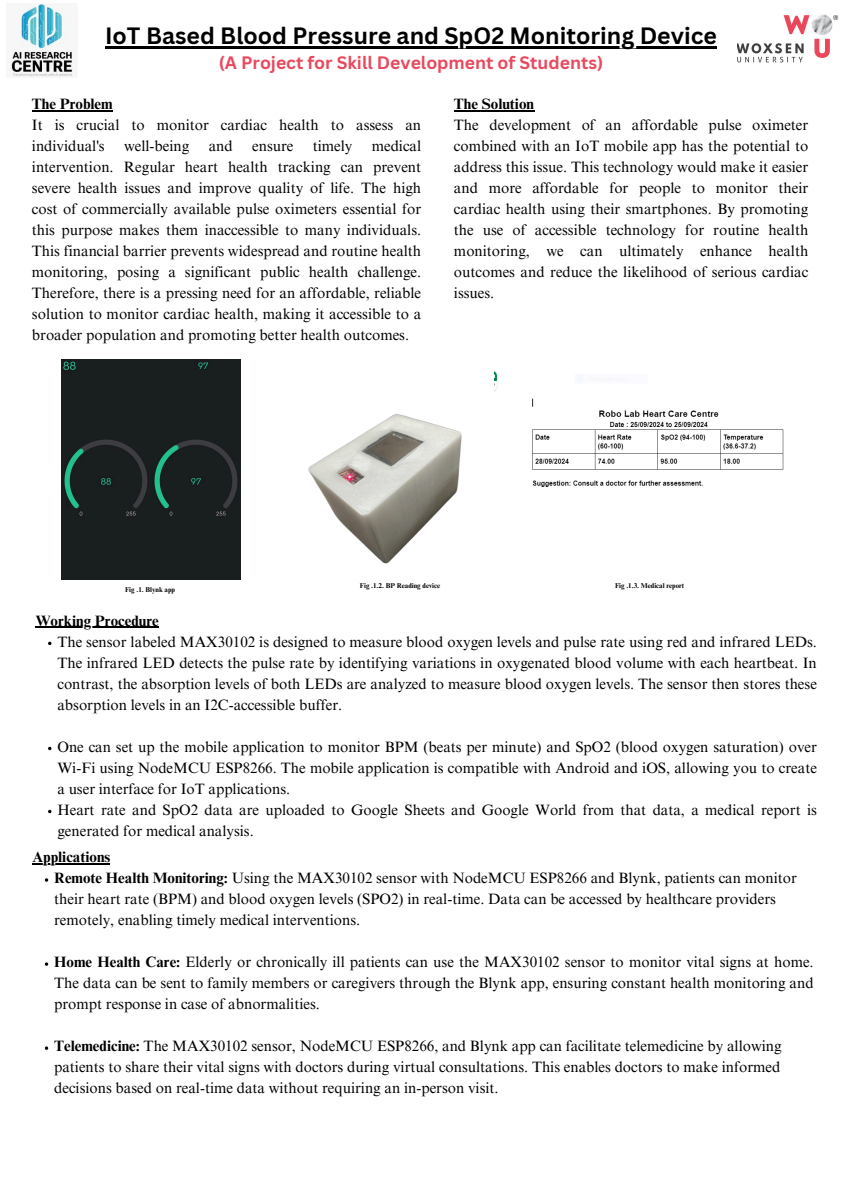
<style>
.page{position:relative;width:842px;height:1193px;background:#fff}
.page>*{position:absolute;margin:0;border:0;box-sizing:border-box;transform-origin:0 0}
.t1{font:700 23px "Canva Sans";color:#000}
.t2{font:700 17.5px "Canva Sans";color:#e9495e}
.t3{font:15px/21px "Times NRMT Pro";color:#000}
.t4{font:700 7px "Times NRMT Pro";color:#000}
.s1{font-weight:700}
</style>
<div class="page">
<img style="left:9px;top:4px;width:66px;height:73px">
<img style="left:738px;top:14px;width:101px;height:49px">
<div style="left:62px;top:359px;width:178px;height:220px;background:#191e1e"></div>
<img style="left:308px;top:413px;width:154px;height:151px">
<img style="left:495px;top:371px;width:289px;height:116px">
<hr style="left:105px;top:46px;width:612px;height:2px;background:#000">
<hr style="left:454px;top:110px;width:80px;height:1px;background:#000">
<hr style="left:32px;top:110px;width:81px;height:1px;background:#000">
<hr style="left:36px;top:626px;width:123px;height:1px;background:#000">
<hr style="left:32px;top:862px;width:78px;height:2px;background:#000">
<h4 class="t1" style="left:105px;top:20px;width:613px">IoT Based Blood Pressure and SpO2 Monitoring Device</h4>
<p class="t2" style="left:219px;top:51px;width:386px">(A Project for Skill Development of Students)</p>
<p class="t3" style="left:32px;top:95px;width:391px"><span class="s1">The Problem<br></span>It is crucial to monitor cardiac health to assess an individual's</p>
<p class="t3" style="left:32px;top:137px;width:391px;text-align:justify;text-indent:340px">medical intervention. Regular heart health tracking can prevent severe health issues and improve quality of life. The high cost of commercially available pulse oximeters essential for this purpose makes them inaccessible to many individuals.<br>This financial barrier prevents widespread and routine health monitoring, posing a significant public health challenge.<br>Therefore, there is a pressing need for an affordable, reliable solution to monitor cardiac health, making it accessible to a broader population and promoting better health outcomes.</p>
<p class="t3" style="left:124px;top:137px;width:67px">well-being</p>
<p class="t3" style="left:209px;top:137px;width:26px">and</p>
<p class="t3" style="left:252px;top:137px;width:43px">ensure</p>
<p class="t3" style="left:313px;top:137px;width:41px">timely</p>
<p class="t3" style="left:454px;top:95px;width:356px"><span class="s1">The Solution<br></span>The development of an affordable pulse oximeter combined with an IoT mobile app has the potential to address this issue. This technology would make it easier and more affordable for people to monitor their cardiac health using their smartphones. By promoting the use of accessible technology for routine health monitoring, we can ultimately enhance health outcomes and reduce the likelihood of serious cardiac issues.</p>
<p class="t4" style="left:125px;top:586px;width:52px">Fig .1. Blynk app</p>
<p class="t4" style="left:360px;top:582px;width:82px">Fig .1.2. BP Reading device</p>
<p class="t4" style="left:615px;top:582px;width:71px">Fig .1.3. Medical report</p>
<p class="t3" style="left:57px;top:611px;width:761px;text-indent:-22px"><span class="s1">Working Procedure<br></span>The sensor labeled MAX30102 is designed to measure blood oxygen levels and pulse rate using red and infrared LEDs.</p>
<p class="t3" style="left:57px;top:653px;width:761px;text-align:justify">The infrared LED detects the pulse rate by identifying variations in oxygenated blood volume with each heartbeat. In contrast, the absorption levels of both LEDs are analyzed to measure blood oxygen levels. The sensor then stores these absorption levels in an I2C-accessible buffer.</p>
<p class="t3" style="left:57px;top:737px;width:761px">One can set up the mobile application to monitor BPM (beats per minute) and SpO2 (blood oxygen saturation) over</p>
<h3 class="t3" style="left:57px;top:758px;width:761px">Wi-Fi using NodeMCU ESP8266. The mobile application is compatible with Android and iOS, allowing you to create a user interface for IoT applications.<br>Heart rate and SpO2 data are uploaded to Google Sheets and Google World from that data, a medical report is</h3>
<p class="t3" style="left:57px;top:821px;width:198px">generated for medical analysis.</p>
<p class="t3" style="left:54px;top:848px;width:744px;text-indent:-22px"><span class="s1">Applications<br>Remote Health Monitoring:</span> Using the MAX30102 sensor with NodeMCU ESP8266 and Blynk, patients can monitor</p>
<h3 class="t3" style="left:54px;top:890px;width:723px">their heart rate (BPM) and blood oxygen levels (SPO2) in real-time. Data can be accessed by healthcare providers remotely, enabling timely medical interventions.</h3>
<h3 class="t3" style="left:54px;top:953px;width:761px"><span class="s1">Home Health Care:</span> Elderly or chronically ill patients can use the MAX30102 sensor to monitor vital signs at home.</h3>
<p class="t3" style="left:54px;top:974px;width:761px">The data can be sent to family members or caregivers through the Blynk app, ensuring constant health monitoring and prompt response in case of abnormalities.</p>
<p class="t3" style="left:54px;top:1037px;width:729px"><span class="s1">Telemedicine:</span> The MAX30102 sensor, NodeMCU ESP8266, and Blynk app can facilitate telemedicine by allowing</p>
<p class="t3" style="left:54px;top:1058px;width:728px">patients to share their vital signs with doctors during virtual consultations. This enables doctors to make informed decisions based on real-time data without requiring an in-person visit.</p>
</div>
